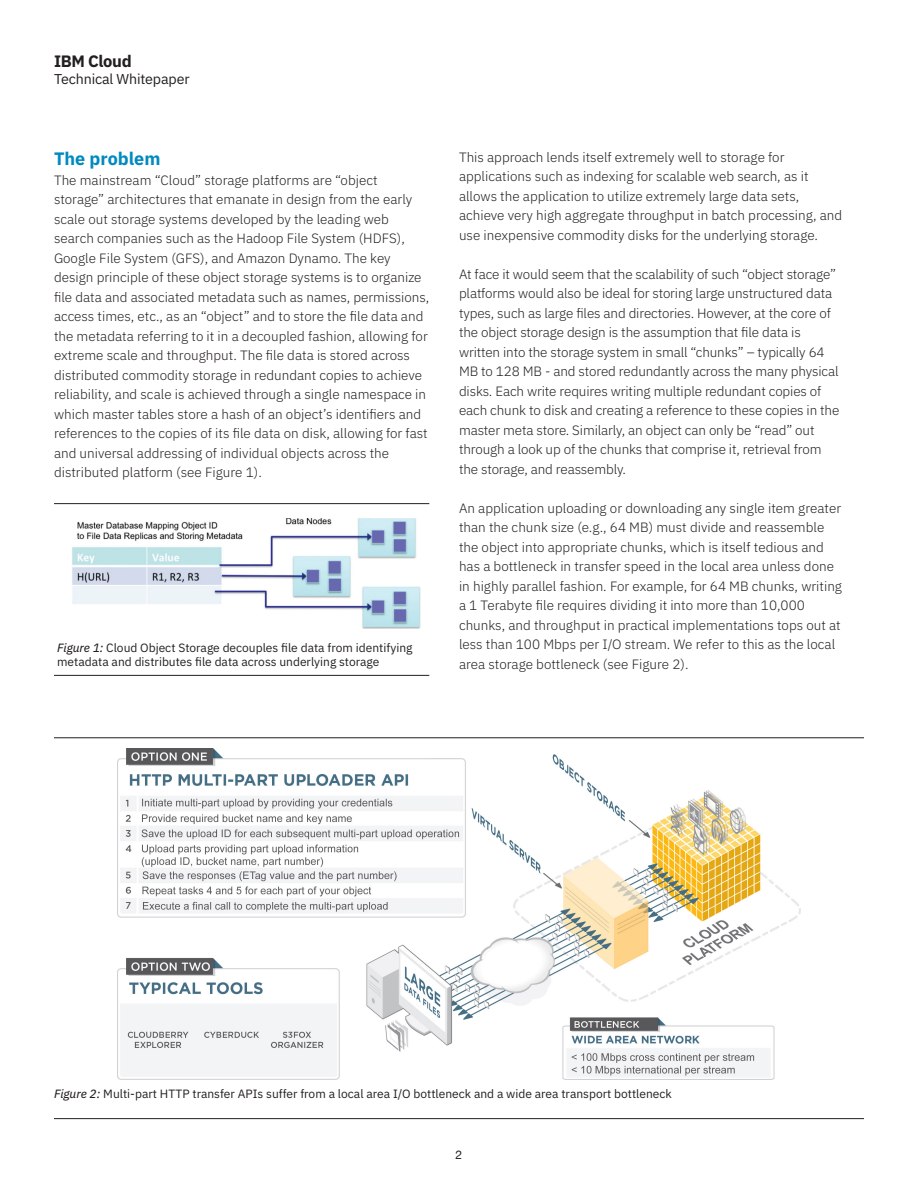
<style>
.page{position:relative;width:918px;height:1188px;background:#fff}
.page>*{position:absolute;margin:0;border:0;box-sizing:border-box;transform-origin:0 0}
._2A_head__color{font:700 18px "IBM Plex Sans";color:#008ac0}
.t1{font:700 16.5px "IBM Plex Sans";letter-spacing:-.02em;color:#231f20}
.t2{font:14.25px "IBM Plex Sans";letter-spacing:-.01em;color:#231f20}
._2C_body{font:300 13.5px/19.5px "IBM Plex Sans";color:#231f20}
._2E_figure_caption{font:12px/13.5px "IBM Plex Sans";color:#231f20}
._0B_industry_area{font:12px "Helvetica Neue LT Com";color:#231f20}
.s1{font-family:"IBM Plex Sans Text";font-style:italic}
</style>
<div class="page">
<hr style="left:54px;top:503px;width:375px;height:1px;background:#231f20">
<hr style="left:54px;top:675px;width:375px;height:1px;background:#231f20">
<img style="left:72px;top:518px;width:349px;height:110px">
<hr style="left:54px;top:737px;width:810px;height:1px;background:#231f20">
<hr style="left:54px;top:1118px;width:810px;height:1px;background:#231f20">
<img style="left:117px;top:748px;width:684px;height:331px">
<p class="t1" style="left:54px;top:48px;width:79px">IBM Cloud</p>
<p class="t2" style="left:54px;top:68px;width:137px">Technical Whitepaper</p>
<p class="_2A_head__color" style="left:54px;top:145px;width:108px">The problem</p>
<p class="_2C_body" style="left:54px;top:169px;width:377px">The mainstream “Cloud” storage platforms are “object storage” architectures that emanate in design from the early scale out storage systems developed by the leading web search companies such as the Hadoop File System (HDFS), Google File System (GFS), and Amazon Dynamo. The key design principle of these object storage systems is to organize file data and associated metadata such as names, permissions, access times, etc., as an “object” and to store the file data and the metadata referring to it in a decoupled fashion, allowing for extreme scale and throughput. The file data is stored across distributed commodity storage in redundant copies to achieve reliability, and scale is achieved through a single namespace in which master tables store a hash of an object’s identifiers and references to the copies of its file data on disk, allowing for fast and universal addressing of individual objects across the distributed platform (see Figure 1).</p>
<p class="_2E_figure_caption" style="left:57px;top:640px;width:357px"><span class="s1">Figure 1:</span> Cloud Object Storage decouples file data from identifying metadata and distributes file data across underlying storage</p>
<p class="_2C_body" style="left:459px;top:146px;width:385px">This approach lends itself extremely well to storage for applications such as indexing for scalable web search, as it allows the application to utilize extremely large data sets, achieve very high aggregate throughput in batch processing, and use inexpensive commodity disks for the underlying storage.</p>
<p class="_2C_body" style="left:459px;top:263px;width:382px">At face it would seem that the scalability of such “object storage” platforms would also be ideal for storing large unstructured data types, such as large files and directories. However, at the core of the object storage design is the assumption that file data is written into the storage system in small “chunks” – typically 64<br>MB to 128 MB - and stored redundantly across the many physical disks. Each write requires writing multiple redundant copies of each chunk to disk and creating a reference to these copies in the master meta store. Similarly, an object can only be “read” out through a look up of the chunks that comprise it, retrieval from the storage, and reassembly.</p>
<p class="_2C_body" style="left:459px;top:497px;width:385px">An application uploading or downloading any single item greater than the chunk size (e.g., 64 MB) must divide and reassemble the object into appropriate chunks, which is itself tedious and has a bottleneck in transfer speed in the local area unless done in highly parallel fashion. For example, for 64 MB chunks, writing a 1 Terabyte file requires dividing it into more than 10,000 chunks, and throughput in practical implementations tops out at less than 100 Mbps per I/O stream. We refer to this as the local area storage bottleneck (see Figure 2).</p>
<p class="_2E_figure_caption" style="left:54px;top:1086px;width:619px"><span class="s1">Figure 2:</span> Multi-part HTTP transfer APIs suffer from a local area I/O bottleneck and a wide area transport bottleneck</p>
<p class="_0B_industry_area" style="left:456px;top:1148px;width:8px">2</p>
</div>
